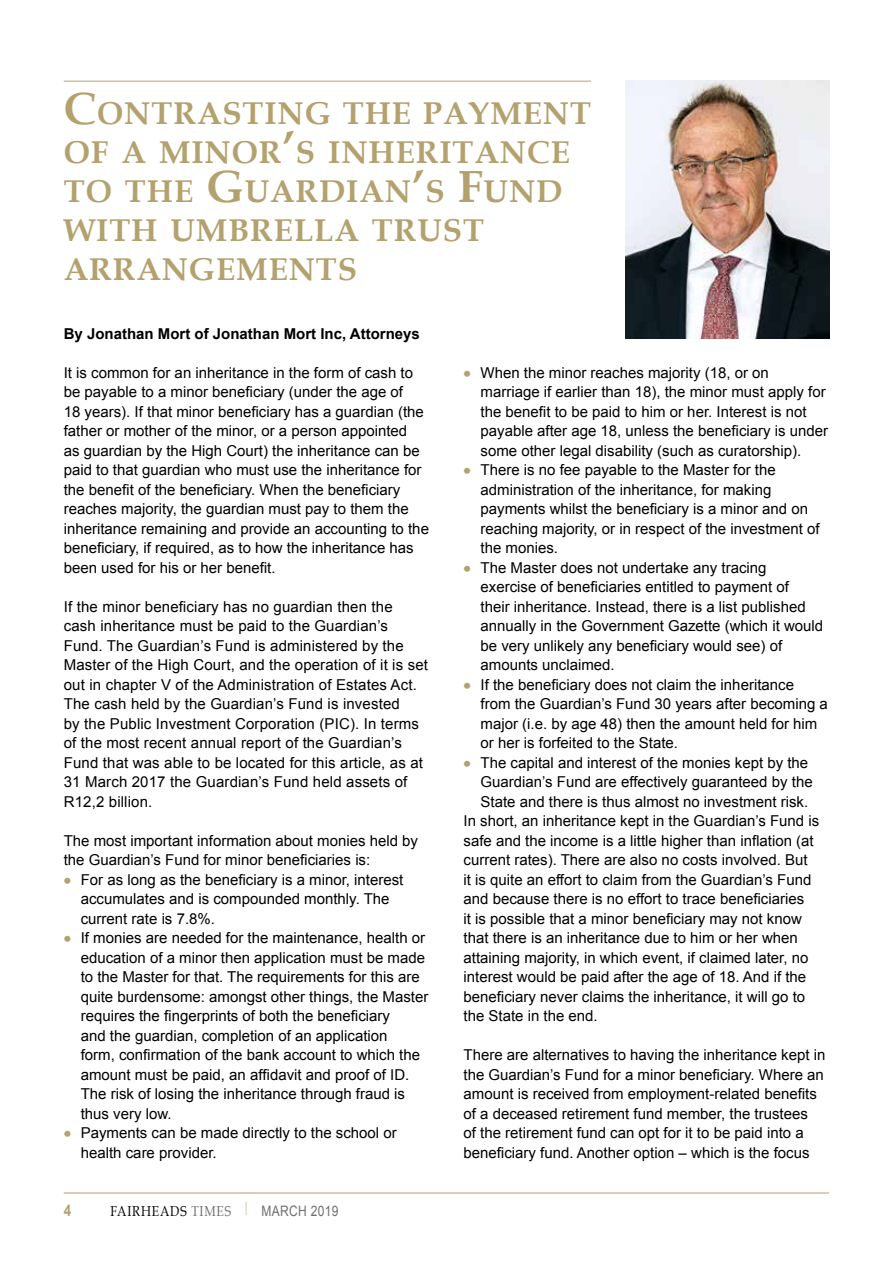
<style>
.page{position:relative;width:893px;height:1263px;background:#fff}
.page>*{position:absolute;margin:0;border:0;box-sizing:border-box;transform-origin:0 0}
.t1{font:700 31.5px/39px "Book Antiqua";letter-spacing:.03em;color:#b3a16e}
.t2{font:700 16.2px "Arial";color:#b3a16e;scale:.83 1}
.t3{font:15px/19.5px "Arial";color:#000}
.t4{font:700 15px "Arial";color:#000}
.t5{font:14.4px "Book Antiqua";letter-spacing:.07em;color:#000;scale:.83 1}
.t6{font:14.4px "Arial";letter-spacing:.03em;color:#706f6f;scale:.83 1}
.s1{font-size:45px}
.s2{font-weight:700;font-size:21px;color:#b3a16e}
.s3{color:#706f6f}
</style>
<div class="page">
<hr style="left:64px;top:81px;width:527px;height:1px;background:#b3a16e">
<img style="left:625px;top:81px;width:204px;height:258px">
<hr style="left:64px;top:1193px;width:765px;height:1px;background:#b3a16e">
<h1 class="t1" style="left:64px;top:94px;width:529px"><span class="s1">C</span>ONTRASTING THE PAYMENT<br>OF A MINOR<span class="s1">’</span>S INHERITANCE<br>TO THE <span class="s1">G</span>UARDIAN<span class="s1">’</span>S <span class="s1">F</span>UND<br>WITH UMBRELLA TRUST<br>ARRANGEMENTS</h1>
<p class="t4" style="left:64px;top:323px;width:358px">By Jonathan Mort of Jonathan Mort Inc, Attorneys</p>
<p class="t3" style="left:64px;top:363px;width:367px">It is common for an inheritance in the form of cash to be payable to a minor beneficiary (under the age of<br>18 years). If that minor beneficiary has a guardian (the father or mother of the minor, or a person appointed<br>as guardian by the High Court) the inheritance can be paid to that guardian who must use the inheritance for the benefit of the beneficiary. When the beneficiary reaches majority, the guardian must pay to them the inheritance remaining and provide an accounting to the beneficiary, if required, as to how the inheritance has been used for his or her benefit.</p>
<p class="t3" style="left:64px;top:597px;width:366px">If the minor beneficiary has no guardian then the cash inheritance must be paid to the Guardian’s Fund. The Guardian’s Fund is administered by the Master of the High Court, and the operation of it is set out in chapter V of the Administration of Estates Act.<br>The cash held by the Guardian’s Fund is invested<br>by the Public Investment Corporation (PIC). In terms of the most recent annual report of the Guardian’s Fund that was able to be located for this article, as at 31 March 2017 the Guardian’s Fund held assets of R12,2 billion.</p>
<p class="t3" style="left:64px;top:831px;width:356px">The most important information about monies held by the Guardian’s Fund for minor beneficiaries is:</p>
<p class="t3" style="left:81px;top:870px;width:324px;text-indent:-17px"><span class="s2">•</span> For as long as the beneficiary is a minor, interest accumulates and is compounded monthly. The current rate is 7.8%.</p>
<p class="t3" style="left:81px;top:928px;width:349px;text-indent:-17px"><span class="s2">•</span> If monies are needed for the maintenance, health or education of a minor then application must be made to the Master for that. The requirements for this are quite burdensome: amongst other things, the Master requires the fingerprints of both the beneficiary<br>and the guardian, completion of an application<br>form, confirmation of the bank account to which the amount must be paid, an affidavit and proof of ID.<br>The risk of losing the inheritance through fraud is thus very low.</p>
<p class="t3" style="left:81px;top:1123px;width:317px;text-indent:-17px"><span class="s2">•</span> Payments can be made directly to the school or health care provider.</p>
<p class="t5" style="left:111px;top:1202px;width:169px">FAIRHEADS <span class="s3">TIMES</span> <sup>│</sup></p>
<p class="t2" style="left:64px;top:1200px;width:11px">4</p>
<p class="t6" style="left:261px;top:1202px;width:95px">MARCH 2019</p>
<p class="t3" style="left:480px;top:363px;width:349px;text-indent:-17px"><span class="s2">•</span> When the minor reaches majority (18, or on marriage if earlier than 18), the minor must apply for the benefit to be paid to him or her. Interest is not payable after age 18, unless the beneficiary is under some other legal disability (such as curatorship).</p>
<p class="t3" style="left:480px;top:460px;width:341px;text-indent:-17px"><span class="s2">•</span> There is no fee payable to the Master for the administration of the inheritance, for making payments whilst the beneficiary is a minor and on reaching majority, or in respect of the investment of the monies.</p>
<p class="t3" style="left:480px;top:558px;width:344px;text-indent:-17px"><span class="s2">•</span> The Master does not undertake any tracing exercise of beneficiaries entitled to payment of<br>their inheritance. Instead, there is a list published annually in the Government Gazette (which it would be very unlikely any beneficiary would see) of amounts unclaimed.</p>
<p class="t3" style="left:480px;top:675px;width:349px;text-indent:-17px"><span class="s2">•</span> If the beneficiary does not claim the inheritance<br>from the Guardian’s Fund 30 years after becoming a major (i.e. by age 48) then the amount held for him or her is forfeited to the State.</p>
<p class="t3" style="left:463px;top:753px;width:346px"><span class="s2">•</span> The capital and interest of the monies kept by the</p>
<p class="t3" style="left:480px;top:772px;width:334px">Guardian’s Fund are effectively guaranteed by the</p>
<p class="t3" style="left:480px;top:792px;width:329px">State and there is thus almost no investment risk.</p>
<p class="t3" style="left:463px;top:811px;width:357px">In short, an inheritance kept in the Guardian’s Fund is</p>
<p class="t3" style="left:463px;top:831px;width:352px">safe and the income is a little higher than inflation (at</p>
<p class="t3" style="left:463px;top:850px;width:346px">current rates). There are also no costs involved. But</p>
<p class="t3" style="left:463px;top:870px;width:349px">it is quite an effort to claim from the Guardian’s Fund</p>
<p class="t3" style="left:463px;top:889px;width:342px">and because there is no effort to trace beneficiaries</p>
<p class="t3" style="left:463px;top:909px;width:340px">it is possible that a minor beneficiary may not know</p>
<p class="t3" style="left:463px;top:928px;width:336px">that there is an inheritance due to him or her when</p>
<p class="t3" style="left:463px;top:948px;width:346px">attaining majority, in which event, if claimed later, no</p>
<p class="t3" style="left:463px;top:967px;width:344px">interest would be paid after the age of 18. And if the</p>
<p class="t3" style="left:463px;top:987px;width:343px">beneficiary never claims the inheritance, it will go to</p>
<p class="t3" style="left:463px;top:1006px;width:136px">the State in the end.</p>
<p class="t3" style="left:463px;top:1045px;width:363px">There are alternatives to having the inheritance kept in the Guardian’s Fund for a minor beneficiary. Where an amount is received from employment-related benefits of a deceased retirement fund member, the trustees<br>of the retirement fund can opt for it to be paid into a beneficiary fund. Another option – which is the focus</p>
</div>
